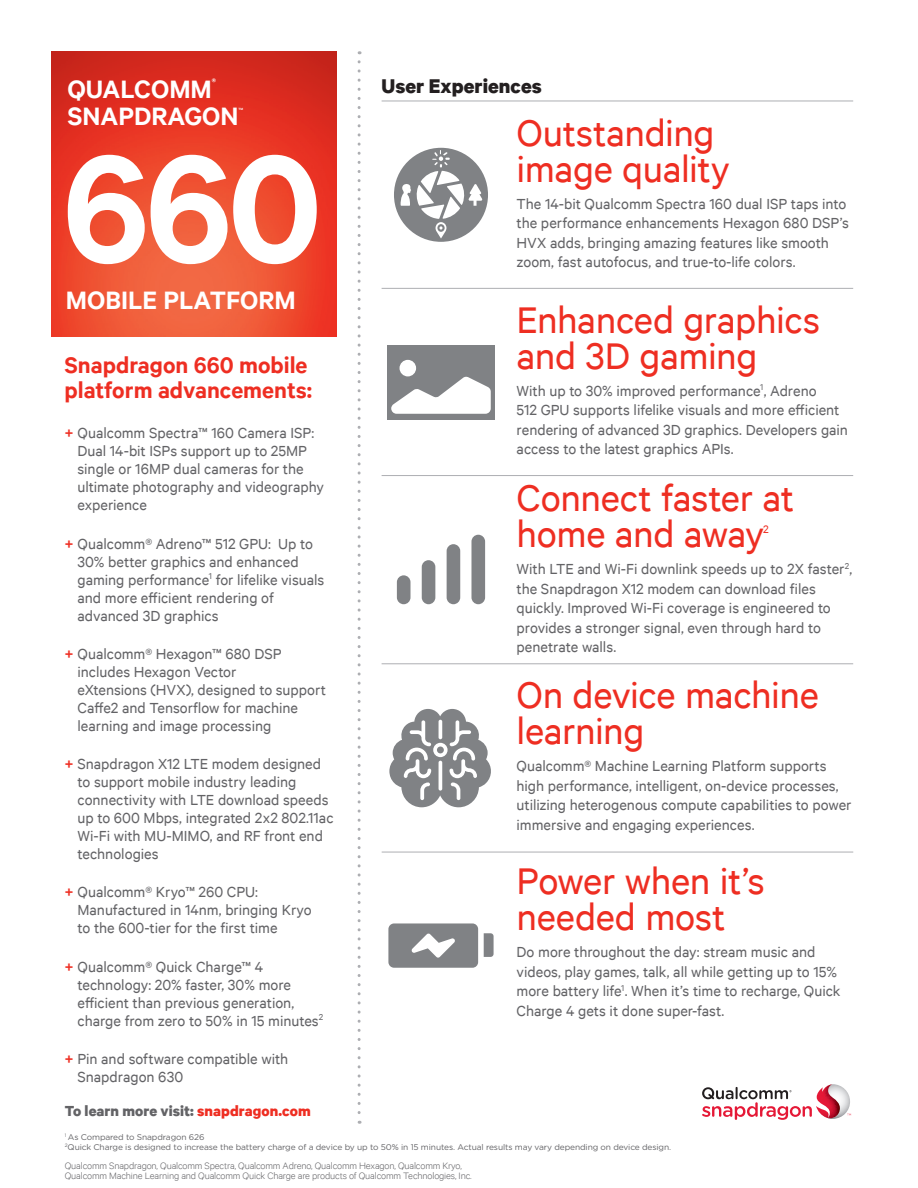
<style>
.page{position:relative;width:918px;height:1188px;background:#fff}
.page>*{position:absolute;margin:0;border:0;box-sizing:border-box;transform-origin:0 0}
.t1{font:600 172.5px "Qualcomm Office";color:#fff}
.User_Experience_Big{font:42px/36px "Qualcomm Office";letter-spacing:-.01em;color:#ee2e22}
.t2{font:600 28.5px "Qualcomm Office";color:#fff}
.Intro_-_Front{font:600 25.5px/25.5px "Qualcomm Office";color:#ee2e22}
.All_Caps_Subhead{font:700 22.5px "Qualcomm Office";color:#231f20}
.Body_Copy_-_Front{font:16.5px/18px "Qualcomm Office";letter-spacing:-.005em;color:#636366}
.User_Experience_Big-2{font:16.5px/19.5px "Qualcomm Office";color:#636366}
.Subhead_-_Gray{font:700 16.5px "Qualcomm Office";letter-spacing:.005em;color:#636366}
.User_Experience_Big-3{font:12.3px "Qualcomm Office";color:#ee2e22}
.Copyright{font:300 10.5px "Qualcomm Office";letter-spacing:-.015em;color:#636366}
.t3{font:600 10.5px "Qualcomm Office";color:#fff}
.Copyright-2{font:8.25px "Gotham Rounded";letter-spacing:-.015em;color:#636366}
.t4{font:600 3.45px "Qualcomm Office";color:#fff}
.s1{font-weight:600;color:#ee2e22}
.s2{color:#ee2e22}
</style>
<div class="page">
<hr style="left:382px;top:101px;width:471px;height:1px;background:#adaeb2">
<img style="left:51px;top:51px;width:285px;height:285px">
<svg style="left:358px;top:62px;width:3px;height:1062px"></svg>
<hr style="left:382px;top:288px;width:471px;height:1px;background:#adaeb2">
<hr style="left:382px;top:475px;width:471px;height:1px;background:#adaeb2">
<hr style="left:382px;top:663px;width:471px;height:1px;background:#adaeb2">
<hr style="left:382px;top:852px;width:471px;height:1px;background:#adaeb2">
<div style="left:471px;top:535px;width:14px;height:69px;background:#808285;border-radius:7px"></div>
<div style="left:447px;top:544px;width:13px;height:60px;background:#808285;border-radius:7px"></div>
<div style="left:397px;top:575px;width:14px;height:29px;background:#808285;border-radius:7px"></div>
<div style="left:422px;top:560px;width:13px;height:44px;background:#808285;border-radius:7px"></div>
<div style="left:394px;top:148px;width:94px;height:94px;background:#808285;border-radius:50%"></div>
<svg style="left:401px;top:150px;width:82px;height:89px"></svg>
<svg style="left:702px;top:1084px;width:149px;height:36px"></svg>
<svg style="left:389px;top:709px;width:102px;height:98px"></svg>
<div style="left:387px;top:345px;width:108px;height:75px;background:#808285"></div>
<svg style="left:391px;top:376px;width:100px;height:38px"></svg>
<div style="left:400px;top:360px;width:16px;height:16px;background:#fff;border-radius:50%"></div>
<svg style="left:484px;top:933px;width:10px;height:24px"></svg>
<svg style="left:388px;top:923px;width:90px;height:45px;background:#929496"></svg>
<p class="t3" style="left:212px;top:75px;width:6px">®</p>
<p class="t2" style="left:67px;top:99px;width:173px">SNAPDRAGON</p>
<p class="t4" style="left:239px;top:107px;width:6px">TM</p>
<p class="t2" style="left:67px;top:72px;width:146px">QUALCOMM</p>
<p class="t1" style="left:62px;top:106px;width:262px">660</p>
<p class="t2" style="left:66px;top:284px;width:231px">MOBILE PLATFORM</p>
<p class="Intro_-_Front" style="left:65px;top:351px;width:249px">Snapdragon 660 mobile platform advancements:</p>
<p class="Body_Copy_-_Front" style="left:78px;top:424px;width:248px;text-indent:-13px"><span class="s1">+</span> Qualcomm Spectra™ 160 Camera ISP:<br>Dual 14-bit ISPs support up to 25MP single or 16MP dual cameras for the ultimate photography and videography experience</p>
<p class="Body_Copy_-_Front" style="left:78px;top:534px;width:248px;text-indent:-13px"><span class="s1">+</span> Qualcomm® Adreno™ 512 GPU: Up to<br>30% better graphics and enhanced gaming performance<sup>1</sup> for lifelike visuals and more efficient rendering of advanced 3D graphics</p>
<p class="Body_Copy_-_Front" style="left:78px;top:644px;width:250px;text-indent:-13px"><span class="s1">+</span> Qualcomm® Hexagon™ 680 DSP includes Hexagon Vector<br>eXtensions (HVX), designed to support<br>Caffe2 and Tensorflow for machine learning and image processing</p>
<p class="Body_Copy_-_Front" style="left:78px;top:754px;width:258px;text-indent:-13px"><span class="s1">+</span> Snapdragon X12 LTE modem designed to support mobile industry leading connectivity with LTE download speeds up to 600 Mbps, integrated 2x2 802.11ac Wi-Fi with MU-MIMO, and RF front end technologies</p>
<p class="Body_Copy_-_Front" style="left:78px;top:883px;width:236px;text-indent:-13px"><span class="s1">+</span> Qualcomm® Kryo™ 260 CPU:<br>Manufactured in 14nm, bringing Kryo to the 600-tier for the first time</p>
<p class="Body_Copy_-_Front" style="left:78px;top:957px;width:247px;text-indent:-13px"><span class="s1">+</span> Qualcomm® Quick Charge™ 4 technology: 20% faster, 30% more efficient than previous generation, charge from zero to 50% in 15 minutes<sup>2</sup></p>
<p class="Body_Copy_-_Front" style="left:78px;top:1049px;width:212px;text-indent:-13px"><span class="s1">+</span> Pin and software compatible with<br>Snapdragon 630</p>
<p class="Subhead_-_Gray" style="left:65px;top:1101px;width:247px">To learn more visit: <span class="s2">snapdragon.com</span></p>
<p class="All_Caps_Subhead" style="left:382px;top:72px;width:162px">User Experiences</p>
<p class="User_Experience_Big" style="left:517px;top:113px;width:215px">Outstanding image quality</p>
<p class="User_Experience_Big-2" style="left:517px;top:193px;width:334px">The 14-bit Qualcomm Spectra 160 dual ISP taps into the performance enhancements Hexagon 680 DSP’s HVX adds, bringing amazing features like smooth zoom, fast autofocus, and true-to-life colors.</p>
<p class="User_Experience_Big" style="left:517px;top:300px;width:305px">Enhanced graphics and 3D gaming</p>
<p class="Body_Copy_-_Front" style="left:517px;top:380px;width:333px;line-height:19.5px">With up to 30% improved performance<sup>1</sup>, Adreno<br>512 GPU supports lifelike visuals and more efficient rendering of advanced 3D graphics. Developers gain access to the latest graphics APIs.</p>
<p class="User_Experience_Big" style="left:517px;top:479px;width:279px">Connect faster at home and away</p>
<p class="User_Experience_Big-3" style="left:763px;top:522px;width:7px">2</p>
<p class="Body_Copy_-_Front" style="left:517px;top:559px;width:337px;line-height:19.5px">With LTE and Wi-Fi downlink speeds up to 2X faster<sup>2</sup>, the Snapdragon X12 modem can download files quickly. Improved Wi-Fi coverage is engineered to provides a stronger signal, even through hard to penetrate walls.</p>
<p class="User_Experience_Big" style="left:517px;top:676px;width:304px">On device machine learning</p>
<p class="Body_Copy_-_Front" style="left:517px;top:756px;width:336px;line-height:19.5px">Qualcomm® Machine Learning Platform supports high performance, intelligent, on-device processes, utilizing heterogenous compute capabilities to power immersive and engaging experiences.</p>
<p class="User_Experience_Big" style="left:517px;top:862px;width:250px">Power when it’s needed most</p>
<p class="Body_Copy_-_Front" style="left:517px;top:942px;width:326px;line-height:19.5px">Do more throughout the day: stream music and videos, play games, talk, all while getting up to 15% more battery life<sup>1</sup>. When it’s time to recharge, Quick Charge 4 gets it done super-fast.</p>
<p class="Copyright-2" style="left:65px;top:1132px;width:141px"><sup>1</sup> As Compared to Snapdragon 626</p>
<p class="Copyright-2" style="left:65px;top:1142px;width:608px"><sup>2</sup>Quick Charge is designed to increase the battery charge of a device by up to 50% in 15 minutes. Actual results may vary depending on device design.</p>
<p class="Copyright" style="left:65px;top:1159px;width:399px">Qualcomm Snapdragon, Qualcomm Spectra, Qualcomm Adreno, Qualcomm Hexagon, Qualcomm Kryo,</p>
<p class="Copyright" style="left:65px;top:1170px;width:409px">Qualcomm Machine Learning and Qualcomm Quick Charge are products of Qualcomm Technologies, Inc.</p>
</div>
